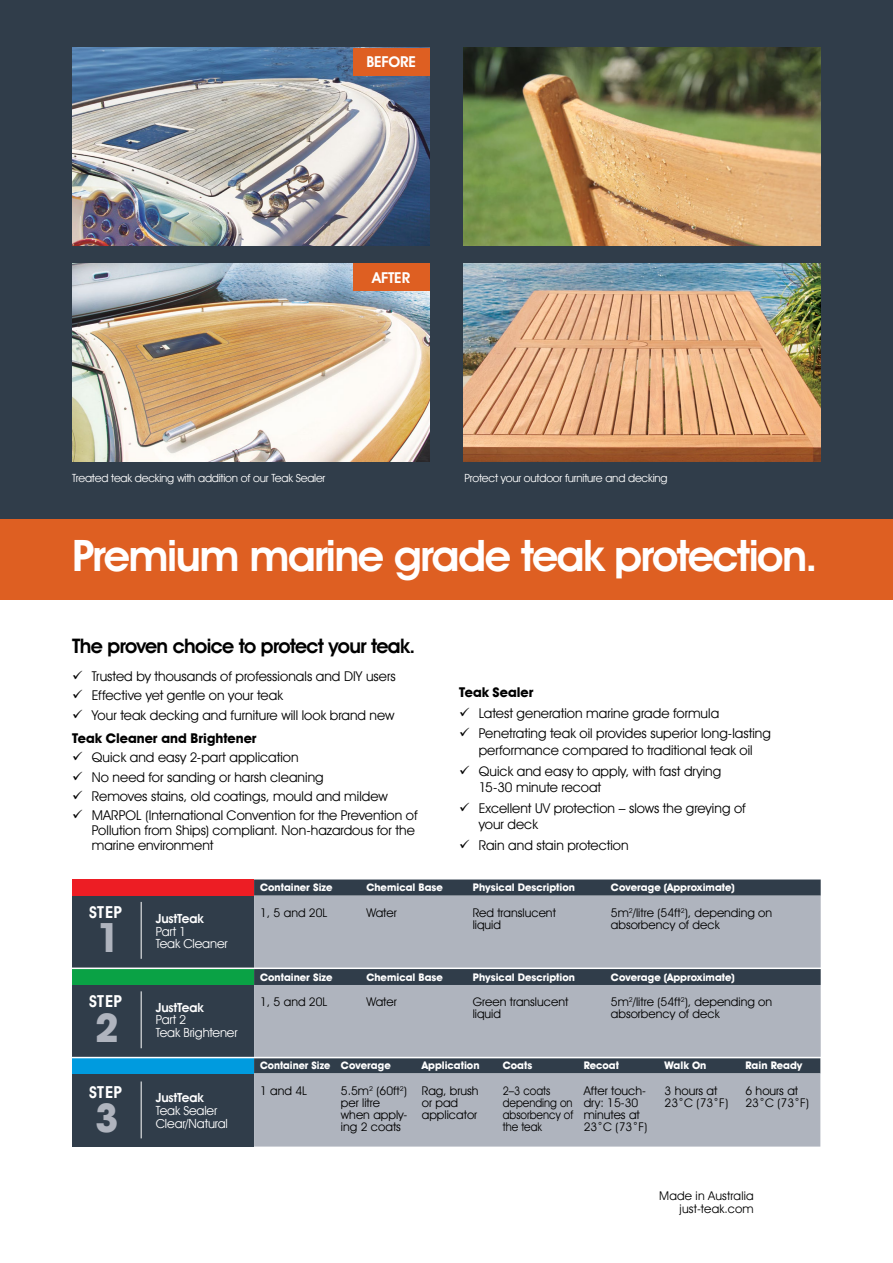
<style>
.page{position:relative;width:893px;height:1263px;background:#fff}
.page>*{position:absolute;margin:0;border:0;box-sizing:border-box;transform-origin:0 0}
.t1{font:600 43.2px "Avant Garde IT Cby BT";letter-spacing:-.035em;color:#fff}
.t2{font:700 40.2px "Avant Garde IT Cby BT";color:#afb4be}
.t3{font:600 19.95px "Avant Garde IT Cby BT";letter-spacing:-.035em;color:#000}
.t4{font:600 16.5px "Avant Garde IT Cby BT";color:#fff}
.t5{font:600 15px "Avant Garde IT Cby BT";letter-spacing:-.005em;color:#fff}
.t6{font:13.5px/16.5px "Avant Garde IT Cby BT";letter-spacing:.005em;color:#000}
.t7{font:700 13.5px "Avant Garde IT Cby BT";color:#000}
.t8{font:12.6px/12.8px "Avant Garde IT Cby BT";letter-spacing:-.01em;color:#fff}
.t9{font:600 12.6px "Avant Garde IT Cby BT";letter-spacing:-.01em;color:#fff}
.t10{font:12px/12px "Avant Garde IT Cby BT";color:#000}
.t11{font:12px/12px "Avant Garde IT Cby BT";color:#000;scale:.9 1}
.t12{font:12px/13.5px "Avant Garde IT Cby BT";letter-spacing:.02em;color:#000;text-align:right}
.t13{font:11.25px "Avant Garde IT Cby BT";letter-spacing:-.02em;color:#fff}
.t14{font:700 10.5px "Avant Garde IT Cby BT";color:#fff}
.s1{font-weight:700}
</style>
<div class="page">
<div style="left:0;top:40px;width:893px;height:559px;background:#de5f22"></div>
<div style="left:0;top:0;width:893px;height:519px;background:#303d4a"></div>
<img style="left:463px;top:48px;width:358px;height:197px">
<img style="left:72px;top:48px;width:357px;height:197px">
<img style="left:72px;top:264px;width:357px;height:197px">
<div style="left:353px;top:48px;width:76px;height:27px;background:#de5f22"></div>
<div style="left:353px;top:264px;width:76px;height:27px;background:#de5f22"></div>
<img style="left:463px;top:264px;width:358px;height:197px">
<svg style="left:254px;top:1058px;width:566px;height:88px;background:#9aa0aa"></svg>
<div style="left:72px;top:895px;width:182px;height:73px;background:#303d4a"></div>
<div style="left:72px;top:879px;width:182px;height:17px;background:#ed1d24"></div>
<hr style="left:141px;top:902px;width:1px;height:57px;background:#fff">
<div style="left:72px;top:984px;width:182px;height:73px;background:#303d4a"></div>
<div style="left:72px;top:968px;width:182px;height:16px;background:#0aa245"></div>
<hr style="left:141px;top:991px;width:1px;height:57px;background:#fff">
<div style="left:72px;top:1073px;width:182px;height:73px;background:#303d4a"></div>
<div style="left:72px;top:1057px;width:182px;height:16px;background:#009bdf"></div>
<hr style="left:141px;top:1081px;width:1px;height:57px;background:#fff">
<svg style="left:254px;top:879px;width:567px;height:17px;background:#3b4754"></svg>
<svg style="left:254px;top:896px;width:567px;height:161px;background:#a2a8b2"></svg>
<hr style="left:61px;top:967px;width:777px;height:2px;background:#fff">
<hr style="left:61px;top:1057px;width:777px;height:1px;background:#fff">
<p class="t5" style="left:366px;top:53px;width:51px">BEFORE</p>
<p class="t5" style="left:372px;top:268px;width:40px">AFTER</p>
<p class="t13" style="left:72px;top:471px;width:255px">Treated teak decking with addition of our Teak Sealer</p>
<p class="t13" style="left:465px;top:471px;width:204px">Protect your outdoor furniture and decking</p>
<h1 class="t1" style="left:72px;top:529px;width:747px">Premium marine grade teak protection.</h1>
<h3 class="t3" style="left:72px;top:634px;width:345px">The proven choice to protect your teak.</h3>
<p class="t6" style="left:72px;top:668px;width:325px">✓ Trusted by thousands of professionals and DIY users</p>
<p class="t6" style="left:72px;top:687px;width:212px">✓ Effective yet gentle on your teak</p>
<p class="t6" style="left:72px;top:703px;width:324px;line-height:23.5px">✓ Your teak decking and furniture will look brand new<br><span class="s1">Teak Cleaner and Brightener</span></p>
<p class="t6" style="left:72px;top:749px;width:228px">✓ Quick and easy 2-part application</p>
<p class="t6" style="left:72px;top:768px;width:253px">✓ No need for sanding or harsh cleaning</p>
<p class="t6" style="left:72px;top:788px;width:317px">✓ Removes stains, old coatings, mould and mildew</p>
<p class="t6" style="left:92px;top:808px;width:327px;line-height:15px;text-indent:-19px">✓ MARPOL (International Convention for the Prevention of<br>Pollution from Ships) compliant. Non-hazardous for the marine environment</p>
<p class="t7" style="left:459px;top:684px;width:76px">Teak Sealer</p>
<p class="t6" style="left:459px;top:704px;width:261px">✓ Latest generation marine grade formula</p>
<p class="t6" style="left:459px;top:725px;width:313px;text-align:center">✓ Penetrating teak oil provides superior long-lasting performance compared to traditional teak oil</p>
<p class="t6" style="left:479px;top:762px;width:244px;text-indent:-19px">✓ Quick and easy to apply, with fast drying<br>15-30 minute recoat</p>
<p class="t6" style="left:479px;top:800px;width:269px;text-indent:-19px">✓ Excellent UV protection – slows the greying of your deck</p>
<p class="t6" style="left:459px;top:837px;width:171px">✓ Rain and stain protection</p>
<p class="t4" style="left:89px;top:902px;width:34px">STEP</p>
<h2 class="t2" style="left:96px;top:914px;width:25px">1</h2>
<p class="t4" style="left:89px;top:991px;width:34px">STEP</p>
<h2 class="t2" style="left:95px;top:1003px;width:25px">2</h2>
<p class="t4" style="left:89px;top:1082px;width:34px">STEP</p>
<h2 class="t2" style="left:95px;top:1093px;width:25px">3</h2>
<p class="t9" style="left:156px;top:911px;width:49px">JustTeak</p>
<p class="t8" style="left:156px;top:925px;width:73px">Part 1<br>Teak Cleaner</p>
<p class="t9" style="left:156px;top:1000px;width:49px">JustTeak</p>
<p class="t8" style="left:156px;top:1013px;width:83px">Part 2<br>Teak Brightener</p>
<p class="t9" style="left:156px;top:1090px;width:49px">JustTeak</p>
<p class="t8" style="left:156px;top:1104px;width:74px">Teak Sealer<br>Clear/Natural</p>
<p class="t14" style="left:260px;top:881px;width:74px">Container Size</p>
<p class="t14" style="left:366px;top:881px;width:78px">Chemical Base</p>
<p class="t14" style="left:473px;top:881px;width:104px">Physical Description</p>
<p class="t14" style="left:611px;top:881px;width:125px">Coverage (Approximate)</p>
<p class="t10" style="left:260px;top:906px;width:69px">1, 5 and 20L</p>
<p class="t10" style="left:366px;top:906px;width:32px">Water</p>
<p class="t10" style="left:473px;top:906px;width:85px">Red translucent liquid</p>
<p class="t10" style="left:611px;top:906px;width:163px">5m<sup>2</sup>/litre (54ft<sup>2</sup>), depending on absorbency of deck</p>
<p class="t14" style="left:260px;top:970px;width:74px">Container Size</p>
<p class="t14" style="left:366px;top:970px;width:78px">Chemical Base</p>
<p class="t14" style="left:473px;top:970px;width:104px">Physical Description</p>
<p class="t14" style="left:611px;top:970px;width:125px">Coverage (Approximate)</p>
<p class="t10" style="left:260px;top:996px;width:69px">1, 5 and 20L</p>
<p class="t10" style="left:366px;top:996px;width:32px">Water</p>
<p class="t10" style="left:473px;top:996px;width:97px">Green translucent liquid</p>
<p class="t10" style="left:611px;top:996px;width:163px">5m<sup>2</sup>/litre (54ft<sup>2</sup>), depending on absorbency of deck</p>
<p class="t14" style="left:260px;top:1059px;width:132px">Container Size Coverage</p>
<p class="t14" style="left:422px;top:1059px;width:59px">Application</p>
<p class="t14" style="left:503px;top:1059px;width:31px">Coats</p>
<p class="t14" style="left:584px;top:1059px;width:37px">Recoat</p>
<p class="t14" style="left:665px;top:1059px;width:43px">Walk On</p>
<p class="t14" style="left:745px;top:1059px;width:58px">Rain Ready</p>
<p class="t10" style="left:260px;top:1084px;width:49px">1 and 4L</p>
<p class="t10" style="left:341px;top:1084px;width:68px">5.5m<sup>2</sup> (60ft<sup>2</sup>) per litre when apply&shy;ing 2 coats</p>
<p class="t10" style="left:422px;top:1084px;width:58px">Rag, brush or pad applicator</p>
<p class="t11" style="left:503px;top:1084px;width:80px">2–3 coats depending on absorbency of the teak</p>
<p class="t10" style="left:584px;top:1084px;width:65px">After touch&shy;dry: 15-30 minutes at<br>23˚C (73˚F)</p>
<p class="t10" style="left:665px;top:1084px;width:65px">3 hours at<br>23˚C (73˚F)</p>
<p class="t10" style="left:745px;top:1084px;width:65px">6 hours at<br>23˚C (73˚F)</p>
<p class="t12" style="left:659px;top:1188px;width:96px">Made in Australia just-teak.com</p>
</div>
